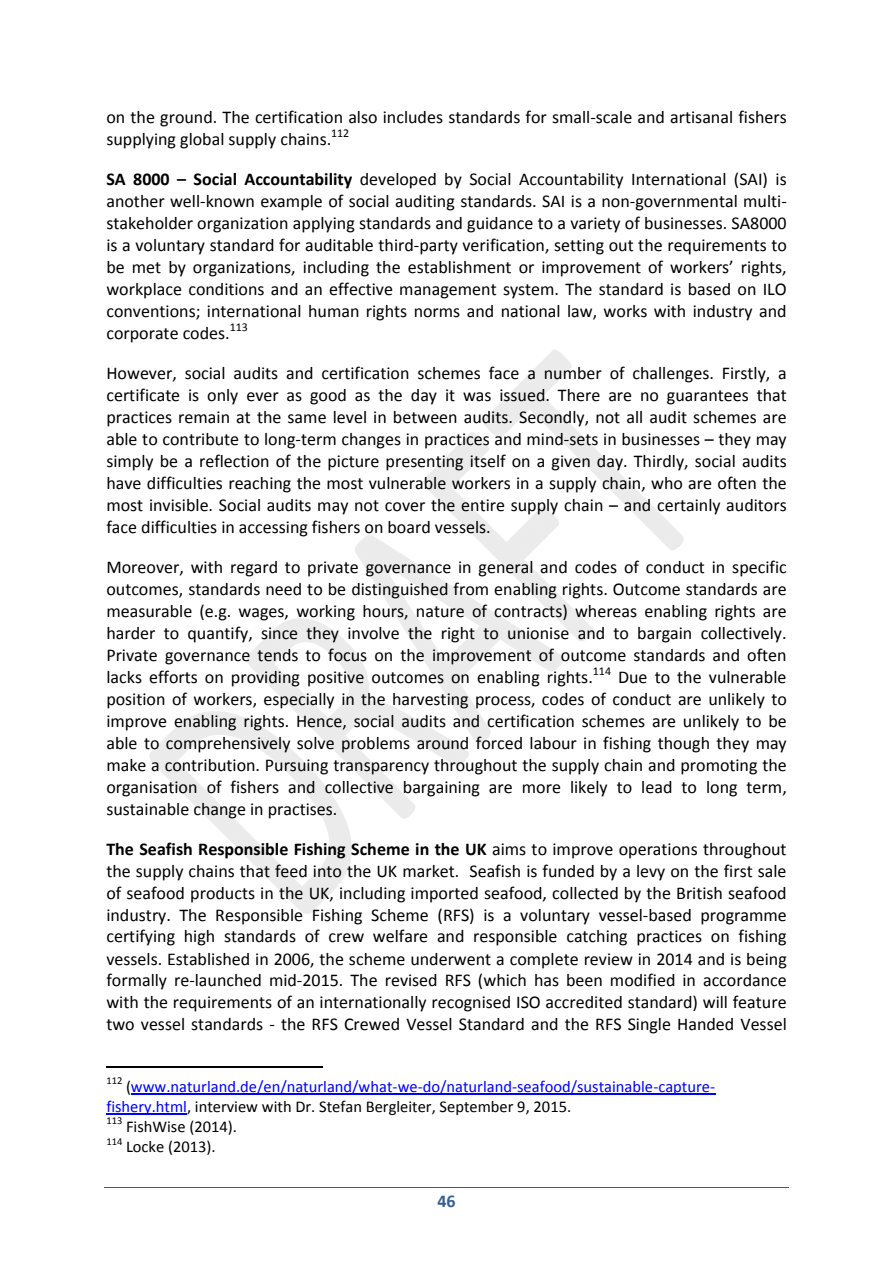
<style>
.page{position:relative;width:893px;height:1263px;background:#fff}
.page>*{position:absolute;margin:0;border:0;box-sizing:border-box;transform-origin:0 0}
.t1{font:18px/21.9px "Calibri";color:#000;text-align:justify}
.t2{font:700 18px "Calibri";color:#365f91}
.t3{font:16.5px/20.1px "Calibri";color:#00f}
.t4{font:16.5px "Calibri";color:#000}
.t5{font:12px "Calibri";letter-spacing:-.005em;color:#000}
.t6{font:10.5px "Calibri";letter-spacing:-.005em;color:#000}
.s1{font-weight:700}
.s2{color:#000}
</style>
<div class="page">
<img style="left:355px;top:535px;width:209px;height:209px">
<img style="left:424px;top:432px;width:169px;height:210px">
<img style="left:483px;top:350px;width:201px;height:201px">
<svg style="left:679px;top:545px;width:5px;height:6px"></svg>
<hr style="left:104px;top:1188px;width:685px;height:1px;background:#365f91">
<hr style="left:106px;top:1067px;width:216px;height:1px;background:#000">
<hr style="left:131px;top:1094px;width:584px;height:1px;background:#00f">
<hr style="left:106px;top:1114px;width:81px;height:1px;background:#00f">
<p class="t1" style="left:106px;top:108px;width:682px">on the ground. The certification also includes standards for small‐scale and artisanal fishers supplying global supply chains.</p>
<p class="t5" style="left:331px;top:128px;width:20px">112</p>
<p class="t1" style="left:106px;top:170px;width:682px"><span class="s1">SA 8000 – Social Accountability</span> developed by Social Accountability International (SAI) is another well‐known example of social auditing standards. SAI is a non‐governmental multi‐ stakeholder organization applying standards and guidance to a variety of businesses. SA8000 is a voluntary standard for auditable third‐party verification, setting out the requirements to be met by organizations, including the establishment or improvement of workers’ rights, workplace conditions and an effective management system. The standard is based on ILO conventions; international human rights norms and national law, works with industry and corporate codes.</p>
<p class="t5" style="left:230px;top:322px;width:20px">113</p>
<p class="t1" style="left:106px;top:364px;width:682px">However, social audits and certification schemes face a number of challenges. Firstly, a certificate is only ever as good as the day it was issued. There are no guarantees that practices remain at the same level in between audits. Secondly, not all audit schemes are able to contribute to long‐term changes in practices and mind‐sets in businesses – they may simply be a reflection of the picture presenting itself on a given day. Thirdly, social audits have difficulties reaching the most vulnerable workers in a supply chain, who are often the most invisible. Social audits may not cover the entire supply chain – and certainly auditors face difficulties in accessing fishers on board vessels.</p>
<p class="t1" style="left:106px;top:557px;width:682px">Moreover, with regard to private governance in general and codes of conduct in specific outcomes, standards need to be distinguished from enabling rights. Outcome standards are measurable (e.g. wages, working hours, nature of contracts) whereas enabling rights are harder to quantify, since they involve the right to unionise and to bargain collectively.<br>Private governance tends to focus on the improvement of outcome standards and often lacks efforts on providing positive outcomes on enabling rights.</p>
<p class="t5" style="left:593px;top:666px;width:20px">114</p>
<p class="t1" style="left:106px;top:667px;width:682px;text-indent:512px">Due to the vulnerable position of workers, especially in the harvesting process, codes of conduct are unlikely to improve enabling rights. Hence, social audits and certification schemes are unlikely to be able to comprehensively solve problems around forced labour in fishing though they may make a contribution. Pursuing transparency throughout the supply chain and promoting the organisation of fishers and collective bargaining are more likely to lead to long term, sustainable change in practises.</p>
<p class="t1" style="left:106px;top:839px;width:682px"><span class="s1">The Seafish Responsible Fishing Scheme in the UK</span> aims to improve operations throughout the supply chains that feed into the UK market. Seafish is funded by a levy on the first sale of seafood products in the UK, including imported seafood, collected by the British seafood industry. The Responsible Fishing Scheme (RFS) is a voluntary vessel‐based programme certifying high standards of crew welfare and responsible catching practices on fishing vessels. Established in 2006, the scheme underwent a complete review in 2014 and is being formally re‐launched mid‐2015. The revised RFS (which has been modified in accordance with the requirements of an internationally recognised ISO accredited standard) will feature two vessel standards ‐ the RFS Crewed Vessel Standard and the RFS Single Handed Vessel</p>
<p class="t6" style="left:106px;top:1076px;width:17px">112</p>
<p class="t3" style="left:106px;top:1077px;width:610px;text-indent:20px"><span class="s2">(</span>www.naturland.de/en/naturland/what‐we‐do/naturland‐seafood/sustainable‐capture‐ fishery.html<span class="s2">, interview with Dr. Stefan Bergleiter, September 9, 2015.</span></p>
<p class="t6" style="left:106px;top:1116px;width:17px">113</p>
<p class="t4" style="left:126px;top:1119px;width:112px">FishWise (2014).</p>
<p class="t6" style="left:106px;top:1137px;width:17px">114</p>
<p class="t4" style="left:126px;top:1140px;width:91px">Locke (2013).</p>
<p class="t2" style="left:437px;top:1193px;width:20px">46</p>
</div>
